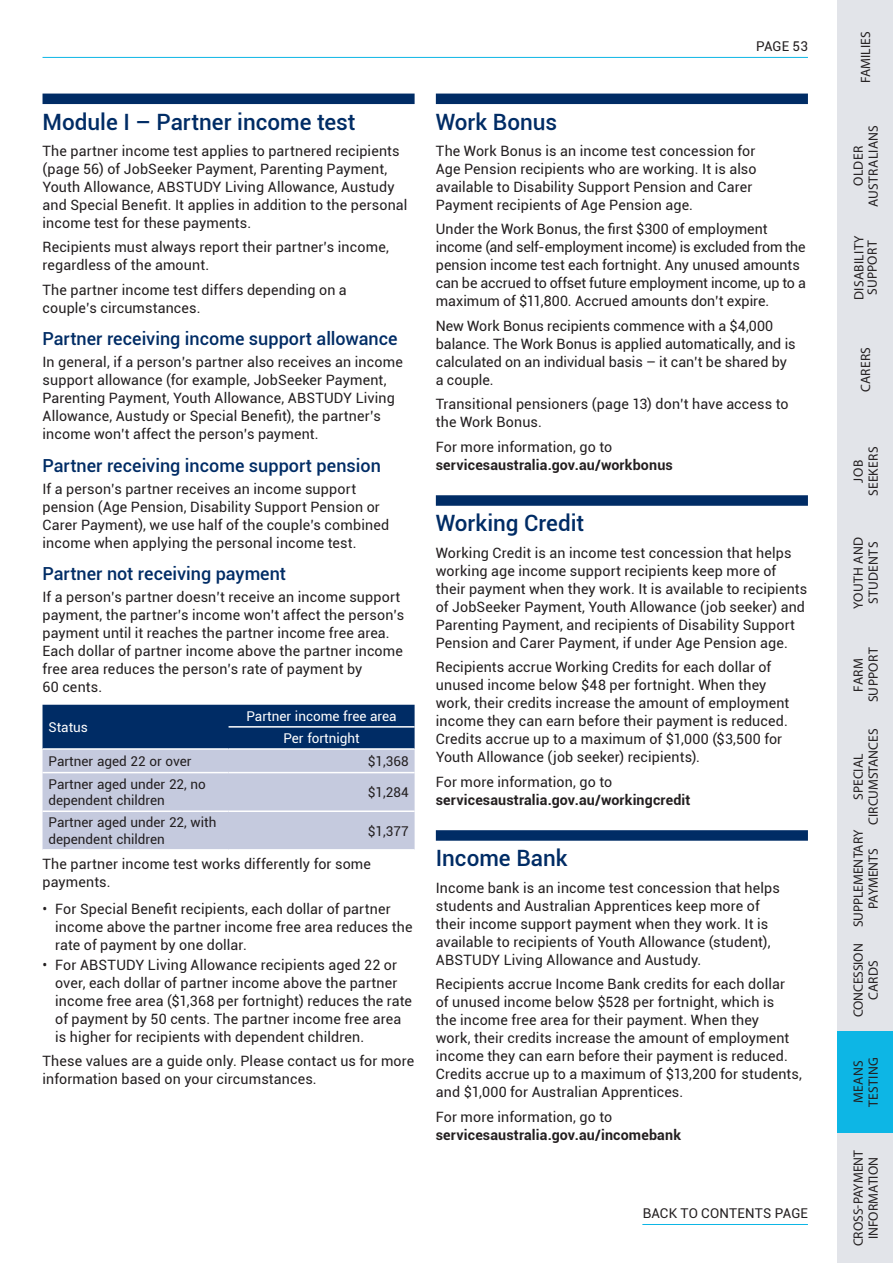
<style>
.page{position:relative;width:893px;height:1263px;background:#fff}
.page>*{position:absolute;margin:0;border:0;box-sizing:border-box;transform-origin:0 0}
.t1{font:500 22.5px "Roboto";color:#002c65}
.t2{font:500 18px "Roboto";color:#002c65}
.t3{font:14.25px/18px "Roboto";letter-spacing:.01em;color:#231f20}
.t4{font:700 14.25px "Roboto";letter-spacing:.01em;color:#231f20}
.t5{font:13.5px/15px "Myriad Pro";letter-spacing:.01em;color:#231f20;text-align:center}
.t6{font:13.5px/16.5px "Roboto";color:#231f20}
.t7{font:13.5px/22.2px "Roboto";color:#fff;text-align:center}
.t8{font:13.5px/15px "Myriad Pro";letter-spacing:.03em;color:#231f20;text-align:center}
</style>
<div class="page">
<hr style="left:43px;top:57px;width:765px;height:1px;background:#0db6e5">
<div style="left:837px;top:0;width:56px;height:115px;background:#e2e4e9"></div>
<div style="left:837px;top:115px;width:56px;height:102px;background:#e2e4e9"></div>
<div style="left:837px;top:217px;width:56px;height:102px;background:#e2e4e9"></div>
<div style="left:837px;top:319px;width:56px;height:101px;background:#e2e4e9"></div>
<div style="left:837px;top:420px;width:56px;height:102px;background:#e2e4e9"></div>
<div style="left:837px;top:522px;width:56px;height:102px;background:#e2e4e9"></div>
<div style="left:837px;top:624px;width:56px;height:102px;background:#e2e4e9"></div>
<div style="left:837px;top:726px;width:56px;height:101px;background:#e2e4e9"></div>
<div style="left:837px;top:827px;width:56px;height:102px;background:#e2e4e9"></div>
<div style="left:837px;top:929px;width:56px;height:102px;background:#e2e4e9"></div>
<div style="left:837px;top:1031px;width:56px;height:102px;background:#0db6e5"></div>
<div style="left:837px;top:1133px;width:56px;height:130px;background:#e2e4e9"></div>
<div style="left:43px;top:94px;width:372px;height:10px;background:#002c65"></div>
<svg style="left:43px;top:705px;width:372px;height:144px;background:#899ab9"></svg>
<hr style="left:43px;top:748px;width:186px;height:2px;background:#fff">
<hr style="left:229px;top:726px;width:186px;height:2px;background:#fff">
<hr style="left:229px;top:748px;width:186px;height:2px;background:#fff">
<hr style="left:43px;top:772px;width:186px;height:1px;background:#fff">
<hr style="left:229px;top:772px;width:186px;height:1px;background:#fff">
<hr style="left:43px;top:810px;width:186px;height:2px;background:#fff">
<hr style="left:229px;top:810px;width:186px;height:2px;background:#fff">
<div style="left:436px;top:94px;width:372px;height:10px;background:#002c65"></div>
<div style="left:436px;top:495px;width:372px;height:11px;background:#002c65"></div>
<div style="left:436px;top:830px;width:372px;height:11px;background:#002c65"></div>
<hr style="left:642px;top:1224px;width:166px;height:1px;background:#0db6e5">
<p class="t6" style="left:756px;top:37px;width:53px">PAGE 53</p>
<h1 class="t1" style="left:43px;top:106px;width:315px">Module I – Partner income test</h1>
<p class="t3" style="left:43px;top:141px;width:366px">The partner income test applies to partnered recipients (page 56) of JobSeeker Payment, Parenting Payment, Youth Allowance, ABSTUDY Living Allowance, Austudy and Special Benefit. It applies in addition to the personal income test for these payments.</p>
<p class="t3" style="left:43px;top:238px;width:348px">Recipients must always report their partner’s income, regardless of the amount.</p>
<p class="t3" style="left:43px;top:280px;width:306px">The partner income test differs depending on a couple’s circumstances.</p>
<p class="t2" style="left:43px;top:326px;width:356px">Partner receiving income support allowance</p>
<p class="t3" style="left:43px;top:353px;width:362px">In general, if a person’s partner also receives an income support allowance (for example, JobSeeker Payment, Parenting Payment, Youth Allowance, ABSTUDY Living Allowance, Austudy or Special Benefit), the partner’s income won’t affect the person’s payment.</p>
<p class="t2" style="left:43px;top:452px;width:340px">Partner receiving income support pension</p>
<p class="t3" style="left:43px;top:479px;width:348px">If a person’s partner receives an income support pension (Age Pension, Disability Support Pension or Carer Payment), we use half of the couple’s combined income when applying the personal income test.</p>
<p class="t2" style="left:43px;top:561px;width:245px">Partner not receiving payment</p>
<p class="t3" style="left:43px;top:588px;width:363px">If a person’s partner doesn’t receive an income support payment, the partner’s income won’t affect the person’s payment until it reaches the partner income free area.<br>Each dollar of partner income above the partner income free area reduces the person’s rate of payment by<br>60 cents.</p>
<p class="t7" style="left:49px;top:715px;width:41px">Status</p>
<p class="t7" style="left:246px;top:704px;width:152px">Partner income free area<br>Per fortnight</p>
<p class="t6" style="left:49px;top:753px;width:145px">Partner aged 22 or over</p>
<p class="t6" style="left:368px;top:753px;width:42px">$1,368</p>
<p class="t6" style="left:49px;top:775px;width:159px">Partner aged under 22, no dependent children</p>
<p class="t6" style="left:368px;top:783px;width:42px">$1,284</p>
<p class="t6" style="left:49px;top:814px;width:169px">Partner aged under 22, with dependent children</p>
<p class="t6" style="left:368px;top:822px;width:42px">$1,377</p>
<p class="t3" style="left:43px;top:854px;width:330px">The partner income test works differently for some payments.</p>
<p class="t3" style="left:55px;top:899px;width:359px;text-indent:-13px">• For Special Benefit recipients, each dollar of partner income above the partner income free area reduces the rate of payment by one dollar.</p>
<p class="t3" style="left:55px;top:955px;width:358px;text-indent:-13px">• For ABSTUDY Living Allowance recipients aged 22 or over, each dollar of partner income above the partner income free area ($1,368 per fortnight) reduces the rate of payment by 50 cents. The partner income free area is higher for recipients with dependent children.</p>
<p class="t3" style="left:43px;top:1051px;width:373px">These values are a guide only. Please contact us for more information based on your circumstances.</p>
<h1 class="t1" style="left:436px;top:106px;width:123px">Work Bonus</h1>
<p class="t3" style="left:436px;top:141px;width:322px">The Work Bonus is an income test concession for Age Pension recipients who are working. It is also available to Disability Support Pension and Carer Payment recipients of Age Pension age.</p>
<p class="t3" style="left:436px;top:220px;width:371px">Under the Work Bonus, the first $300 of employment income (and self-employment income) is excluded from the pension income test each fortnight. Any unused amounts can be accrued to offset future employment income, up to a maximum of $11,800. Accrued amounts don’t expire.</p>
<p class="t3" style="left:436px;top:316px;width:361px">New Work Bonus recipients commence with a $4,000 balance. The Work Bonus is applied automatically, and is calculated on an individual basis – it can’t be shared by a couple.</p>
<p class="t3" style="left:436px;top:395px;width:354px">Transitional pensioners (page 13) don’t have access to the Work Bonus.</p>
<p class="t3" style="left:436px;top:437px;width:178px">For more information, go to</p>
<p class="t4" style="left:436px;top:454px;width:239px">servicesaustralia.gov.au/workbonus</p>
<h1 class="t1" style="left:436px;top:507px;width:150px">Working Credit</h1>
<p class="t3" style="left:436px;top:543px;width:373px">Working Credit is an income test concession that helps working age income support recipients keep more of their payment when they work. It is available to recipients of JobSeeker Payment, Youth Allowance (job seeker) and Parenting Payment, and recipients of Disability Support Pension and Carer Payment, if under Age Pension age.</p>
<p class="t3" style="left:436px;top:657px;width:355px">Recipients accrue Working Credits for each dollar of unused income below $48 per fortnight. When they work, their credits increase the amount of employment income they can earn before their payment is reduced.<br>Credits accrue up to a maximum of $1,000 ($3,500 for Youth Allowance (job seeker) recipients).</p>
<p class="t3" style="left:436px;top:772px;width:178px">For more information, go to</p>
<p class="t4" style="left:436px;top:789px;width:256px">servicesaustralia.gov.au/workingcredit</p>
<h1 class="t1" style="left:436px;top:842px;width:133px">Income Bank</h1>
<p class="t3" style="left:436px;top:878px;width:346px">Income bank is an income test concession that helps students and Australian Apprentices keep more of their income support payment when they work. It is available to recipients of Youth Allowance (student), ABSTUDY Living Allowance and Austudy.</p>
<p class="t3" style="left:436px;top:974px;width:368px">Recipients accrue Income Bank credits for each dollar<br>of unused income below $528 per fortnight, which is<br>the income free area for their payment. When they<br>work, their credits increase the amount of employment income they can earn before their payment is reduced.<br>Credits accrue up to a maximum of $13,200 for students, and $1,000 for Australian Apprentices.</p>
<p class="t3" style="left:436px;top:1107px;width:178px">For more information, go to</p>
<p class="t4" style="left:436px;top:1124px;width:247px">servicesaustralia.gov.au/incomebank</p>
<p class="t6" style="left:643px;top:1204px;width:167px">BACK TO CONTENTS PAGE</p>
<p class="t5" style="left:858px;top:83px;width:53px;rotate:-90deg">FAMILIES</p>
<p class="t5" style="left:850px;top:207px;width:84px;rotate:-90deg">OLDER<br>AUSTRALIANS</p>
<p class="t5" style="left:852px;top:300px;width:66px;line-height:13.5px;rotate:-90deg">DISABILITY<br>SUPPORT</p>
<p class="t5" style="left:858px;top:392px;width:47px;rotate:-90deg">CARERS</p>
<p class="t5" style="left:850px;top:496px;width:51px;rotate:-90deg">JOB<br>SEEKERS</p>
<p class="t8" style="left:850px;top:609px;width:73px;rotate:-90deg">YOUTH AND<br>STUDENTS</p>
<p class="t5" style="left:850px;top:702px;width:56px;rotate:-90deg">FARM<br>SUPPORT</p>
<p class="t5" style="left:850px;top:825px;width:97px;rotate:-90deg">SPECIAL<br>CIRCUMSTANCES</p>
<p class="t5" style="left:850px;top:927px;width:99px;rotate:-90deg">SUPPLEMENTARY<br>PAYMENTS</p>
<p class="t5" style="left:850px;top:1017px;width:75px;rotate:-90deg">CONCESSION<br>CARDS</p>
<p class="t8" style="left:850px;top:1107px;width:51px;text-align:left;rotate:-90deg">MEANS<br>TESTING</p>
<p class="t5" style="left:850px;top:1246px;width:98px;rotate:-90deg">CROSS-PAYMENT<br>INFORMATION</p>
</div>
